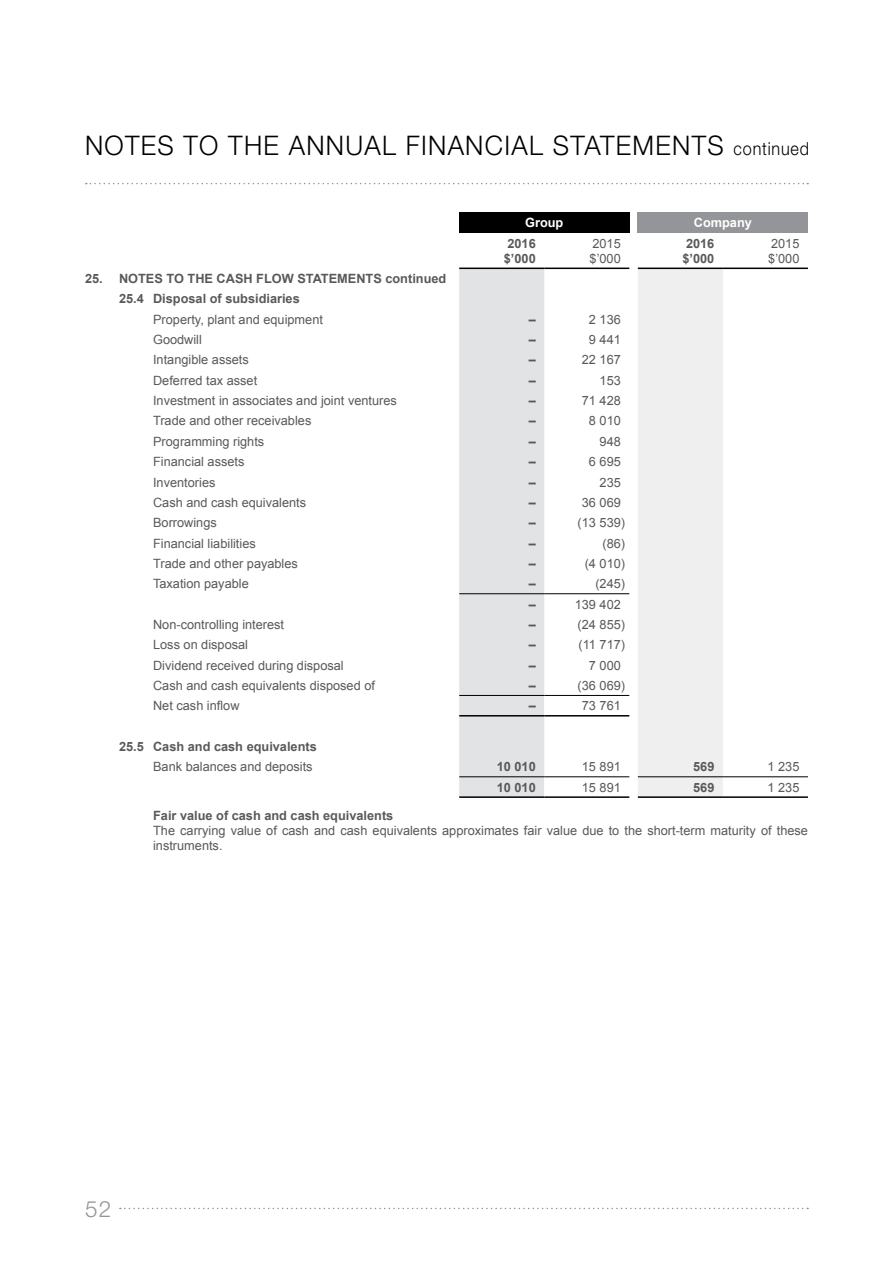
<style>
.page{position:relative;width:893px;height:1263px;background:#fff}
.page>*{position:absolute;margin:0;border:0;box-sizing:border-box;transform-origin:0 0}
.t1{font:300 27px "Helvetica Neue LT Std";letter-spacing:.05em;color:#000;scale:.96 1}
.t2{font:300 22.5px "Helvetica Neue LT Std";color:#939598}
.t3{font:12.75px/15px "Arial";color:#58595b}
.t4{font:700 12.75px/15px "Arial";color:#58595b}
.t5{font:700 12.75px "Arial";color:#fff}
.s1{font-size:18px}
</style>
<div class="page">
<div style="left:459px;top:213px;width:170px;height:20px;background:#000"></div>
<div style="left:638px;top:213px;width:170px;height:20px;background:#939598"></div>
<svg style="left:459px;top:268px;width:349px;height:529px"></svg>
<hr style="left:459px;top:593px;width:85px;height:1px;background:#000">
<hr style="left:544px;top:593px;width:85px;height:1px;background:#000">
<hr style="left:459px;top:695px;width:85px;height:1px;background:#000">
<hr style="left:544px;top:695px;width:85px;height:1px;background:#000">
<hr style="left:459px;top:715px;width:85px;height:1px;background:#000">
<hr style="left:544px;top:715px;width:85px;height:1px;background:#000">
<hr style="left:459px;top:776px;width:85px;height:1px;background:#000">
<hr style="left:544px;top:776px;width:85px;height:1px;background:#000">
<hr style="left:459px;top:796px;width:85px;height:2px;background:#000">
<hr style="left:544px;top:796px;width:85px;height:2px;background:#000">
<hr style="left:638px;top:776px;width:85px;height:1px;background:#000">
<hr style="left:723px;top:776px;width:85px;height:1px;background:#000">
<hr style="left:638px;top:796px;width:85px;height:2px;background:#000">
<hr style="left:723px;top:796px;width:85px;height:2px;background:#000">
<hr style="left:459px;top:268px;width:85px;height:1px;background:#000">
<hr style="left:544px;top:268px;width:85px;height:1px;background:#000">
<hr style="left:638px;top:268px;width:85px;height:1px;background:#000">
<hr style="left:723px;top:268px;width:85px;height:1px;background:#000">
<svg style="left:86px;top:183px;width:722px;height:1px"></svg>
<svg style="left:120px;top:1208px;width:688px;height:1px"></svg>
<h1 class="t1" style="left:85px;top:129px;width:377px">NOTES TO THE ANN UAL FINAN</h1>
<h1 class="t1" style="left:485px;top:129px;width:339px">CIAL STATEMENTS <span class="s1">CONTINUED</span></h1>
<p class="t5" style="left:525px;top:214px;width:40px">Group</p>
<p class="t5" style="left:694px;top:214px;width:60px">Company</p>
<p class="t4" style="left:504px;top:236px;width:33px">2016 $’000</p>
<p class="t3" style="left:590px;top:236px;width:33px">2015 $’000</p>
<p class="t4" style="left:682px;top:236px;width:33px">2016 $’000</p>
<p class="t3" style="left:768px;top:236px;width:33px">2015 $’000</p>
<p class="t4" style="left:119px;top:269px;width:329px;line-height:20.4px;text-indent:-34px">25. NOTES TO THE CASH FLOW STATEMENTS continued<br>25.4 Disposal of subsidiaries</p>
<p class="t3" style="left:153px;top:312px;width:171px">Property, plant and equipment</p>
<p class="t4" style="left:529px;top:312px;width:9px">–</p>
<p class="t3" style="left:589px;top:312px;width:33px">2 136</p>
<p class="t3" style="left:153px;top:332px;width:50px">Goodwill</p>
<p class="t4" style="left:529px;top:332px;width:9px">–</p>
<p class="t3" style="left:589px;top:332px;width:33px">9 441</p>
<p class="t3" style="left:153px;top:353px;width:97px">Intangible assets</p>
<p class="t4" style="left:529px;top:353px;width:9px">–</p>
<p class="t3" style="left:582px;top:353px;width:40px">22 167</p>
<p class="t3" style="left:153px;top:373px;width:106px">Deferred tax asset</p>
<p class="t4" style="left:529px;top:373px;width:9px">–</p>
<p class="t3" style="left:600px;top:373px;width:23px">153</p>
<p class="t3" style="left:153px;top:393px;width:245px">Investment in associates and joint ventures</p>
<p class="t4" style="left:529px;top:393px;width:9px">–</p>
<p class="t3" style="left:582px;top:393px;width:40px">71 428</p>
<p class="t3" style="left:153px;top:414px;width:160px">Trade and other receivables</p>
<p class="t4" style="left:529px;top:414px;width:9px">–</p>
<p class="t3" style="left:589px;top:414px;width:33px">8 010</p>
<p class="t3" style="left:153px;top:434px;width:113px">Programming rights</p>
<p class="t4" style="left:529px;top:434px;width:9px">–</p>
<p class="t3" style="left:600px;top:434px;width:23px">948</p>
<p class="t3" style="left:153px;top:454px;width:93px">Financial assets</p>
<p class="t4" style="left:529px;top:455px;width:9px">–</p>
<p class="t3" style="left:589px;top:454px;width:33px">6 695</p>
<p class="t3" style="left:153px;top:475px;width:64px">Inventories</p>
<p class="t4" style="left:529px;top:475px;width:9px">–</p>
<p class="t3" style="left:600px;top:475px;width:23px">235</p>
<p class="t3" style="left:153px;top:495px;width:155px">Cash and cash equivalents</p>
<p class="t4" style="left:529px;top:495px;width:9px">–</p>
<p class="t3" style="left:582px;top:495px;width:40px">36 069</p>
<p class="t3" style="left:153px;top:515px;width:65px">Borrowings</p>
<p class="t4" style="left:529px;top:516px;width:9px">–</p>
<p class="t3" style="left:578px;top:515px;width:49px">(13 539)</p>
<p class="t3" style="left:153px;top:536px;width:104px">Financial liabilities</p>
<p class="t4" style="left:529px;top:536px;width:9px">–</p>
<p class="t3" style="left:602px;top:536px;width:24px">(86)</p>
<p class="t3" style="left:153px;top:556px;width:146px">Trade and other payables</p>
<p class="t4" style="left:529px;top:556px;width:9px">–</p>
<p class="t3" style="left:585px;top:556px;width:42px">(4 010)</p>
<p class="t3" style="left:153px;top:576px;width:97px">Taxation payable</p>
<p class="t4" style="left:529px;top:577px;width:9px">–</p>
<p class="t3" style="left:595px;top:576px;width:31px">(245)</p>
<p class="t4" style="left:529px;top:597px;width:9px">–</p>
<p class="t3" style="left:575px;top:597px;width:48px">139 402</p>
<p class="t3" style="left:153px;top:617px;width:133px">Non-controlling interest</p>
<p class="t4" style="left:529px;top:617px;width:9px">–</p>
<p class="t3" style="left:578px;top:617px;width:49px">(24 855)</p>
<p class="t3" style="left:153px;top:637px;width:96px">Loss on disposal</p>
<p class="t4" style="left:529px;top:638px;width:9px">–</p>
<p class="t3" style="left:579px;top:637px;width:48px">(11 717)</p>
<p class="t3" style="left:153px;top:658px;width:192px">Dividend received during disposal</p>
<p class="t4" style="left:529px;top:658px;width:9px">–</p>
<p class="t3" style="left:589px;top:658px;width:33px">7 000</p>
<p class="t3" style="left:153px;top:678px;width:224px">Cash and cash equivalents disposed of</p>
<p class="t4" style="left:529px;top:678px;width:9px">–</p>
<p class="t3" style="left:578px;top:678px;width:49px">(36 069)</p>
<p class="t3" style="left:153px;top:698px;width:88px">N et cash inflow</p>
<p class="t4" style="left:529px;top:699px;width:9px">–</p>
<p class="t3" style="left:582px;top:698px;width:40px">73 761</p>
<p class="t4" style="left:119px;top:739px;width:199px">25.5 Cash and cash equivalents</p>
<p class="t3" style="left:153px;top:759px;width:161px">Bank balances and deposits</p>
<p class="t4" style="left:497px;top:760px;width:40px">10 010</p>
<p class="t3" style="left:582px;top:759px;width:40px">15 891</p>
<p class="t4" style="left:693px;top:760px;width:23px">569</p>
<p class="t3" style="left:768px;top:759px;width:33px">1 235</p>
<p class="t4" style="left:497px;top:780px;width:40px">10 010</p>
<p class="t3" style="left:582px;top:780px;width:40px">15 891</p>
<p class="t4" style="left:693px;top:780px;width:23px">569</p>
<p class="t3" style="left:768px;top:780px;width:33px">1 235</p>
<p class="t4" style="left:153px;top:809px;width:242px">Fair value of cash and cash equivalents</p>
<p class="t3" style="left:153px;top:823px;width:656px">The carrying value of cash and cash equivalents approximates fair value due to the short-term maturity of these instruments.</p>
<h2 class="t2" style="left:85px;top:1195px;width:28px">52</h2>
</div>
